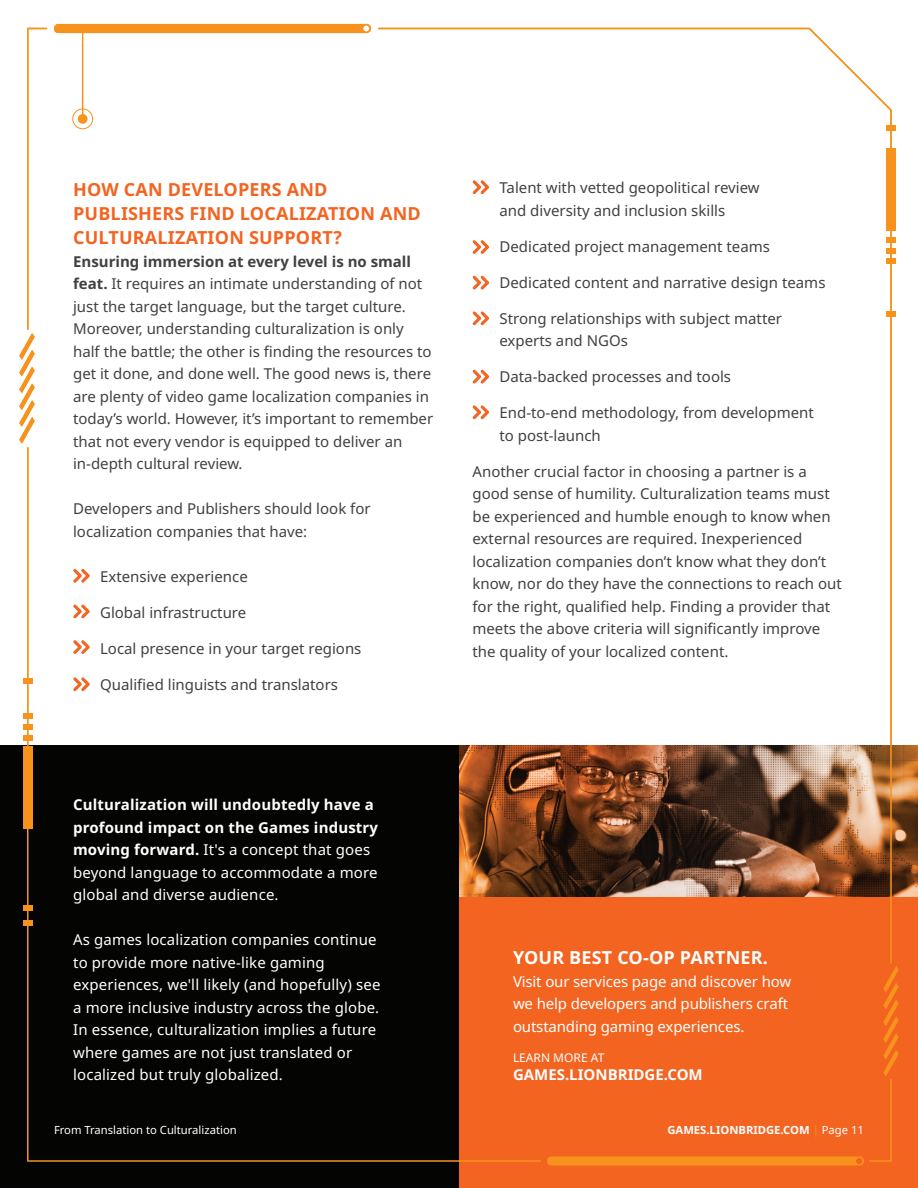
<style>
.page{position:relative;width:918px;height:1188px;background:#fff}
.page>*{position:absolute;margin:0;border:0;box-sizing:border-box;transform-origin:0 0}
.t1{font:700 18px/24px "Noto Sans";letter-spacing:.01em;color:#f36421}
.t2{font:700 18px "Noto Sans";letter-spacing:.01em;color:#fff}
.t3{font:15px/22.5px "Noto Sans";color:#414042}
.t4{font:15px/22.5px "Noto Sans";letter-spacing:.01em;color:#fff}
.t5{font:700 15px/22.5px "Noto Sans";letter-spacing:.01em;color:#fff}
.t6{font:15px/22.5px "Noto Sans";letter-spacing:-.01em;color:#fff}
.t7{font:12px "Noto Sans";color:#fff}
.t8{font:11.25px "Noto Sans";color:#fff}
.t9{font:700 11.25px "Noto Sans";color:#fff}
.s1{font-weight:700}
.s2{font-weight:400}
.s3{font-weight:400;color:#f7931d}
</style>
<div class="page">
<div style="left:0;top:745px;width:459px;height:443px;background:#040503"></div>
<div style="left:459px;top:745px;width:459px;height:443px;background:#f36421"></div>
<img style="left:459px;top:745px;width:459px;height:151px">
<hr style="left:82px;top:31px;width:1px;height:87px;background:#f7931d">
<div style="left:78px;top:114px;width:10px;height:10px;background:#f7931d;border-radius:50%"></div>
<div style="left:72px;top:109px;width:21px;height:20px;border:1px solid #f7931d;border-radius:50%"></div>
<svg style="left:73px;top:569px;width:17px;height:14px"></svg>
<svg style="left:73px;top:604px;width:17px;height:14px"></svg>
<svg style="left:73px;top:640px;width:17px;height:14px"></svg>
<svg style="left:73px;top:677px;width:17px;height:14px"></svg>
<svg style="left:473px;top:180px;width:16px;height:14px"></svg>
<svg style="left:473px;top:240px;width:16px;height:14px"></svg>
<svg style="left:473px;top:276px;width:16px;height:14px"></svg>
<svg style="left:473px;top:311px;width:16px;height:14px"></svg>
<svg style="left:473px;top:370px;width:16px;height:14px"></svg>
<svg style="left:473px;top:405px;width:16px;height:14px"></svg>
<hr style="left:890px;top:110px;width:2px;height:853px;background:#f7931d">
<hr style="left:27px;top:29px;width:1px;height:300px;background:#f7931d">
<hr style="left:27px;top:448px;width:1px;height:712px;background:#f7931d">
<svg style="left:883px;top:966px;width:16px;height:110px"></svg>
<svg style="left:19px;top:333px;width:16px;height:111px"></svg>
<div style="left:54px;top:24px;width:317px;height:9px;background:#f7931d"></div>
<svg style="left:547px;top:1156px;width:317px;height:10px;background:#f68d1d"></svg>
<div style="left:886px;top:148px;width:9px;height:83px;background:#f7931d"></div>
<div style="left:886px;top:237px;width:9px;height:6px;background:#f7931d"></div>
<div style="left:886px;top:258px;width:9px;height:6px;background:#f7931d"></div>
<div style="left:886px;top:248px;width:9px;height:5px;background:#f7931d"></div>
<div style="left:886px;top:125px;width:9px;height:6px;background:#f7931d"></div>
<div style="left:886px;top:311px;width:9px;height:6px;background:#f7931d"></div>
<hr style="left:379px;top:28px;width:430px;height:1px;background:#f7931d">
<svg style="left:807px;top:27px;width:85px;height:85px"></svg>
<div style="left:23px;top:746px;width:9px;height:83px;background:#f7931d"></div>
<div style="left:23px;top:735px;width:9px;height:5px;background:#f7931d"></div>
<div style="left:23px;top:714px;width:9px;height:5px;background:#f7931d"></div>
<div style="left:23px;top:724px;width:9px;height:6px;background:#f7931d"></div>
<div style="left:23px;top:679px;width:9px;height:5px;background:#f7931d"></div>
<div style="left:23px;top:905px;width:9px;height:6px;background:#f7931d"></div>
<div style="left:23px;top:920px;width:9px;height:5px;background:#f7931d"></div>
<hr style="left:28px;top:1160px;width:512px;height:2px;background:#f7931d">
<hr style="left:870px;top:1160px;width:21px;height:2px;background:#f7931d">
<svg style="left:28px;top:28px;width:18px;height:1px"></svg>
<hr style="left:890px;top:1079px;width:2px;height:82px;background:#f7931d">
<p class="t1" style="left:73px;top:178px;width:349px">HOW CAN DEVELOPERS AND<br>PUBLISHERS FIND LOCALIZATION AND<br>CULTURALIZATION SUPPORT?</p>
<p class="t3" style="left:73px;top:250px;width:362px"><span class="s1">Ensuring immersion at every level is no small feat.</span> It requires an intimate understanding of not just the target language, but the target culture.<br>Moreover, understanding culturalization is only half the battle; the other is finding the resources to get it done, and done well. The good news is, there are plenty of video game localization companies in today’s world. However, it’s important to remember that not every vendor is equipped to deliver an in-depth cultural review.</p>
<p class="t3" style="left:73px;top:498px;width:299px">Developers and Publishers should look for localization companies that have:</p>
<p class="t3" style="left:100px;top:565px;width:149px">Extensive experience</p>
<p class="t3" style="left:100px;top:601px;width:148px">Global infrastructure</p>
<p class="t3" style="left:100px;top:637px;width:263px">Local presence in your target regions</p>
<p class="t3" style="left:100px;top:673px;width:239px">Qualified linguists and translators</p>
<p class="t3" style="left:499px;top:177px;width:262px">Talent with vetted geopolitical review and diversity and inclusion skills</p>
<p class="t3" style="left:499px;top:235px;width:272px">Dedicated project management teams</p>
<p class="t3" style="left:499px;top:271px;width:328px">Dedicated content and narrative design teams</p>
<p class="t3" style="left:499px;top:307px;width:284px">Strong relationships with subject matter experts and NGOs</p>
<p class="t3" style="left:499px;top:366px;width:233px">Data-backed processes and tools</p>
<p class="t3" style="left:499px;top:402px;width:316px">End-to-end methodology, from development to post-launch</p>
<p class="t3" style="left:472px;top:460px;width:371px">Another crucial factor in choosing a partner is a good sense of humility. Culturalization teams must be experienced and humble enough to know when external resources are required. Inexperienced localization companies don’t know what they don’t know, nor do they have the connections to reach out for the right, qualified help. Finding a provider that meets the above criteria will significantly improve the quality of your localized content.</p>
<p class="t5" style="left:73px;top:794px;width:306px">Culturalization will undoubtedly have a profound impact on the Games industry moving forward. <span class="s2">It's a concept that goes beyond language to accommodate a more global and diverse audience.</span></p>
<p class="t4" style="left:73px;top:929px;width:309px">As games localization companies continue to provide more native-like gaming experiences, we'll likely (and hopefully) see a more inclusive industry across the globe.<br>In essence, culturalization implies a future where games are not just translated or localized but truly globalized.</p>
<p class="t2" style="left:513px;top:947px;width:257px">YOUR BEST CO-OP PARTNER.</p>
<p class="t6" style="left:513px;top:970px;width:280px">Visit our services page and discover how we help developers and publishers craft outstanding gaming experiences.</p>
<p class="t7" style="left:513px;top:1050px;width:93px">LEARN MORE AT</p>
<p class="t5" style="left:513px;top:1063px;width:191px">GAMES.LIONBRIDGE.COM</p>
<p class="t8" style="left:54px;top:1124px;width:184px">From Translation to Culturalization</p>
<p class="t9" style="left:667px;top:1124px;width:198px">GAMES.LIONBRIDGE.COM <span class="s3">|</span> <span class="s2">Page 11</span></p>
</div>
